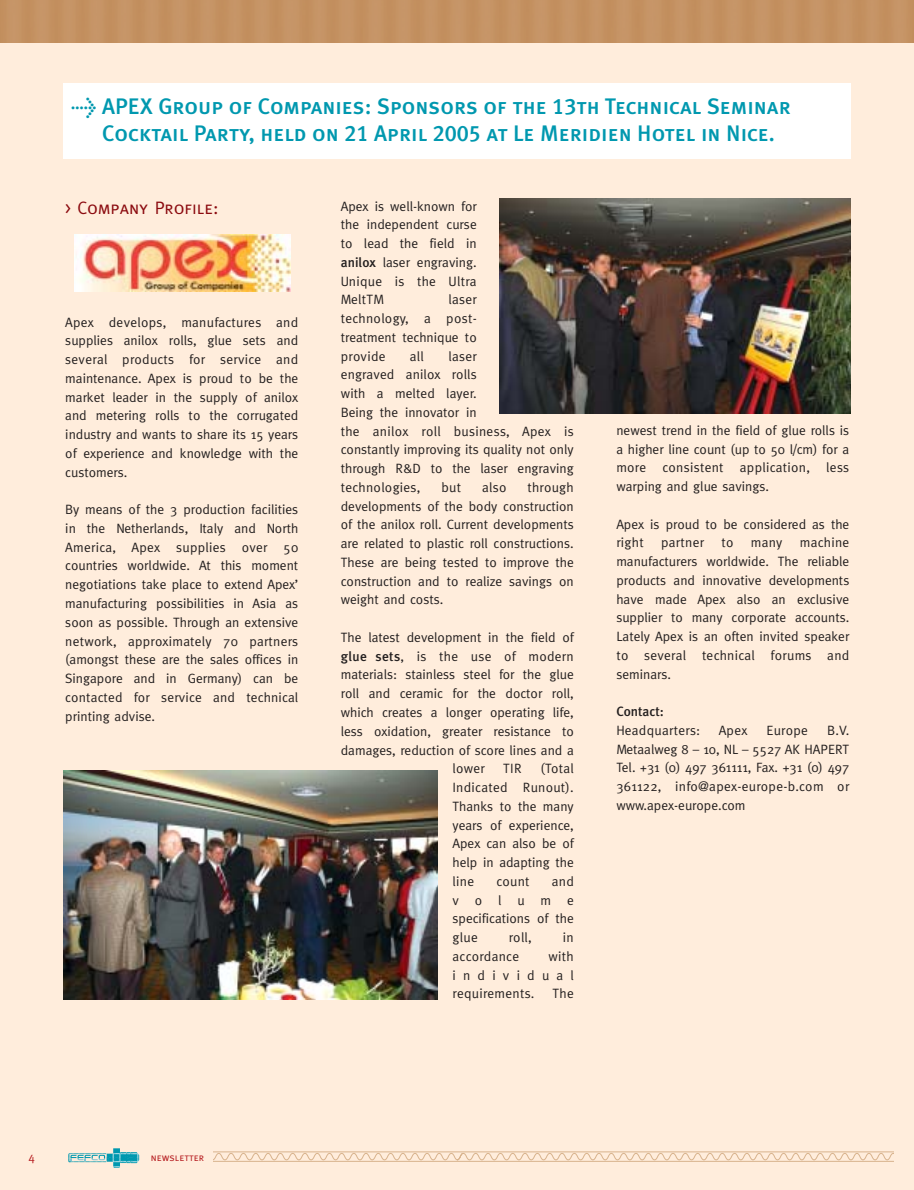
<style>
.page{position:relative;width:914px;height:1190px;background:#ffeddc}
.page>*{position:absolute;margin:0;border:0;box-sizing:border-box;transform-origin:0 0}
.t1{font:22.5px/27px "Meta Plus Medium Caps";color:#0098af}
.t2{font:18px "Meta Caps";color:#8b0a0f}
.t3{font:13.5px/18.8px "Meta";color:#231f1f;text-align:justify}
.t4{font:13.5px "Meta";letter-spacing:.02em;color:#231f1f}
.t5{font:500 13.5px "Meta Plus";color:#231f1f}
.t6{font:12px "Meta";color:#b61c20}
.t7{font:10.5px "Meta Caps";color:#b61c20}
.s1{font-family:"Meta Plus";font-weight:500;font-size:21px}
.s2{font-family:"Meta Plus";font-weight:500}
</style>
<div class="page">
<svg style="left:213px;top:1151px;width:680px;height:10px"></svg>
<svg style="left:69px;top:1148px;width:70px;height:19px"></svg>
<div style="left:64px;top:84px;width:786px;height:75px;background:#fff"></div>
<img style="left:64px;top:770px;width:373px;height:230px">
<img style="left:499px;top:199px;width:351px;height:215px">
<img style="left:74px;top:234px;width:216px;height:57px">
<h1 class="t1" style="left:102px;top:93px;width:690px;text-indent:-31px"><span class="s1">&gt;</span> APEX Group of Companies: Sponsors of the 13th Technical Seminar<br>Cocktail Party, held on 21 April 2005 at Le Meridien Hotel in Nice.</h1>
<h2 class="t2" style="left:65px;top:197px;width:155px">&gt; Company Profile:</h2>
<p class="t3" style="left:65px;top:313px;width:234px">Apex develops, manufactures and supplies anilox rolls, glue sets and several products for service and maintenance. Apex is proud to be the market leader in the supply of anilox and metering rolls to the corrugated industry and wants to share its 15 years of experience and knowledge with the customers.</p>
<p class="t3" style="left:65px;top:501px;width:234px">By means of the 3 production facilities in the Netherlands, Italy and North America, Apex supplies over 50 countries worldwide. At this moment negotiations take place to extend Apex’ manufacturing possibilities in Asia as soon as possible. Through an extensive network, approximately 70 partners (amongst these are the sales offices in Singapore and in Germany) can be contacted for service and technical printing advise.</p>
<p class="t3" style="left:341px;top:197px;width:137px">Apex is well-known for the independent curse to lead the field in <span class="s2">anilox</span> laser engraving.<br>Unique is the Ultra MeltTM</p>
<p class="t3" style="left:341px;top:291px;width:137px;text-indent:107px">laser technology, a post&shy;treatment technique to provide</p>
<p class="t3" style="left:341px;top:347px;width:234px;text-align:left;text-indent:107px">laser<br>engraved anilox rolls<br>with a melted layer.<br>Being the innovator in<br>the anilox roll business, Apex is constantly improving its quality not only through R&amp;D to the laser engraving technologies,</p>
<p class="t3" style="left:410px;top:347px;width:16px">all</p>
<p class="t3" style="left:441px;top:479px;width:21px">but</p>
<p class="t3" style="left:482px;top:479px;width:26px">also</p>
<p class="t3" style="left:341px;top:479px;width:234px;text-indent:186px">through developments of the body construction of the anilox roll. Current developments are related to plastic roll constructions.<br>These are being tested to improve the construction and to realize savings on weight and costs.</p>
<p class="t3" style="left:341px;top:629px;width:234px">The latest development in the field of</p>
<p class="t4" style="left:341px;top:651px;width:234px"><span class="s2">glue sets</span>, is the use of modern</p>
<p class="t3" style="left:341px;top:666px;width:234px">materials: stainless steel for the glue</p>
<p class="t3" style="left:341px;top:685px;width:234px">roll and ceramic for the doctor roll,</p>
<p class="t3" style="left:341px;top:704px;width:234px">which creates a longer operating life,</p>
<p class="t3" style="left:341px;top:722px;width:234px">less oxidation, greater resistance to</p>
<p class="t3" style="left:341px;top:741px;width:234px">damages, reduction of score lines and a</p>
<p class="t3" style="left:452px;top:760px;width:34px">lower</p>
<p class="t3" style="left:503px;top:760px;width:20px">TIR</p>
<p class="t3" style="left:452px;top:760px;width:123px;text-indent:88px">(Total Indicated Runout).<br>Thanks to the many years of experience, Apex can also be of help in adapting the line</p>
<p class="t3" style="left:452px;top:872px;width:123px;text-indent:99px">and volume specifications of the glue</p>
<p class="t3" style="left:496px;top:872px;width:35px">count</p>
<p class="t3" style="left:509px;top:929px;width:25px">roll,</p>
<p class="t3" style="left:563px;top:929px;width:12px">in</p>
<p class="t4" style="left:452px;top:951px;width:68px">accordance</p>
<p class="t3" style="left:452px;top:947px;width:123px;text-indent:96px">with individual requirements.</p>
<p class="t3" style="left:552px;top:985px;width:23px">The</p>
<p class="t3" style="left:616px;top:422px;width:234px">newest trend in the field of glue rolls is a higher line count (up to 50 l/cm) for a more consistent application, less warping and glue savings.</p>
<p class="t3" style="left:616px;top:515px;width:234px">Apex is proud to be considered as the right</p>
<p class="t3" style="left:616px;top:534px;width:234px;text-indent:183px">machine manufacturers worldwide. The reliable products and innovative developments have made Apex also an exclusive supplier to many corporate accounts.<br>Lately Apex is an often invited speaker to several technical forums and seminars.</p>
<p class="t5" style="left:616px;top:706px;width:49px">Contact:</p>
<p class="t4" style="left:616px;top:725px;width:85px">Headquarters:</p>
<p class="t3" style="left:718px;top:722px;width:30px">Apex</p>
<p class="t3" style="left:766px;top:722px;width:43px">Europe</p>
<p class="t4" style="left:661px;top:537px;width:44px">partner</p>
<p class="t3" style="left:721px;top:534px;width:14px">to</p>
<p class="t3" style="left:750px;top:534px;width:33px">many</p>
<p class="t3" style="left:616px;top:722px;width:234px;text-indent:211px">B.V.<br>Metaalweg 8 – 10, NL – 5527 AK HAPERT Tel. +31 (0) 497 361111, Fax. +31 (0) 497<br>361122, info@apex-europe-b.com or www.apex-europe.com</p>
<p class="t6" style="left:29px;top:1152px;width:8px">4</p>
<p class="t7" style="left:151px;top:1150px;width:55px">newsletter</p>
</div>
